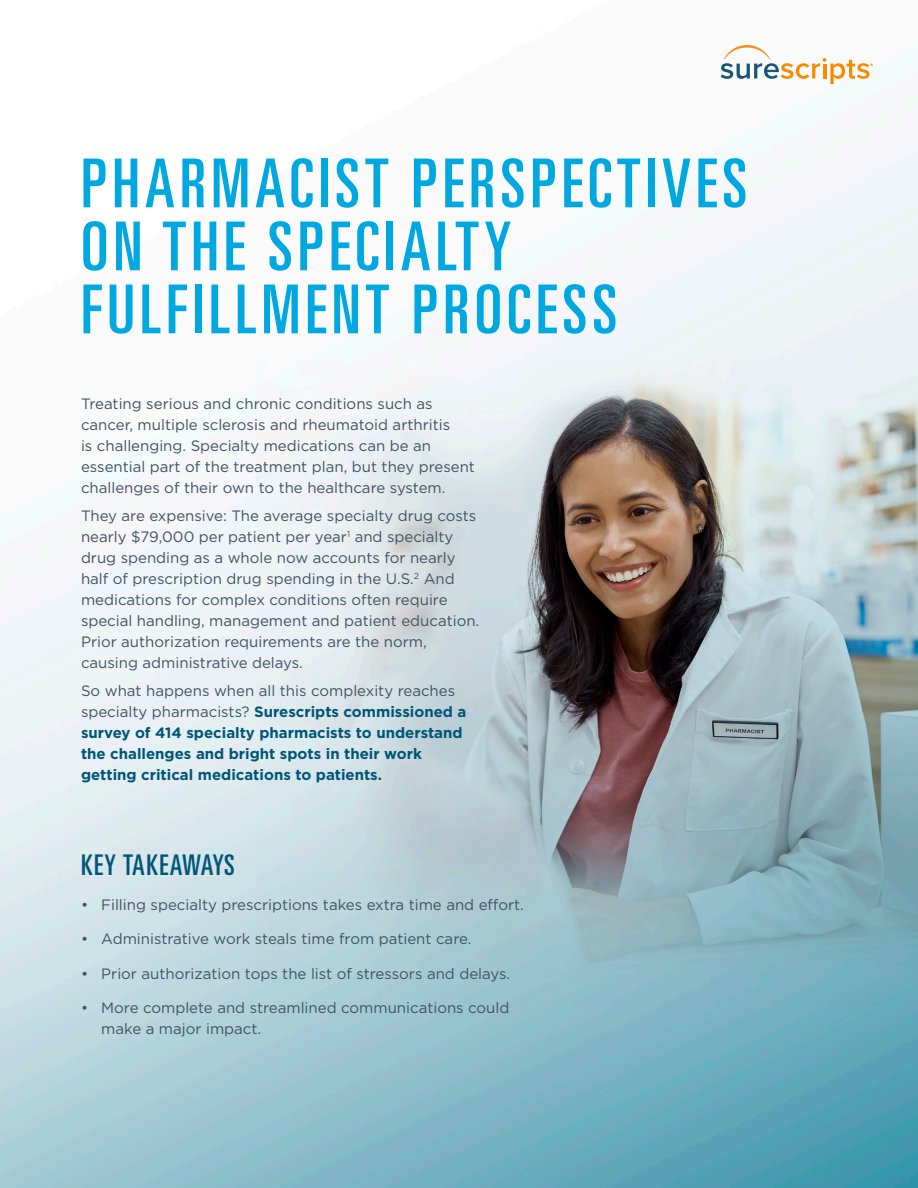
<style>
.page{position:relative;width:918px;height:1188px;background:#fff}
.page>*{position:absolute;margin:0;border:0;box-sizing:border-box;transform-origin:0 0}
.t1{font:ultra-condensed 67.5px/63px "Univers LT Std";letter-spacing:.075em;color:#00a8e1}
.t2{font:ultra-condensed 28.5px "Univers LT Std";letter-spacing:.03em;color:#005677}
.t3{font:15px/21px "Gotham";color:#415363}
.t4{font:700 15px/21px "Gotham";color:#005677}
.s1{font-weight:400;color:#415363}
</style>
<div class="page">
<img style="left:0;top:44px;width:918px;height:1144px">
<svg style="left:721px;top:45px;width:152px;height:39px"></svg>
<p class="t1" style="left:81px;top:151px;width:668px">PHARMACIST PERSPECTIVES<br>ON THE SPECIALTY<br>FULFILLMENT PROCESS</p>
<p class="t3" style="left:81px;top:393px;width:396px">Treating serious and chronic conditions such as cancer, multiple sclerosis and rheumatoid arthritis<br>is challenging. Specialty medications can be an essential part of the treatment plan, but they present challenges of their own to the healthcare system.</p>
<p class="t3" style="left:81px;top:505px;width:400px">They are expensive: The average specialty drug costs nearly $79,000 per patient per year<sup>1</sup> and specialty drug spending as a whole now accounts for nearly half of prescription drug spending in the U.S.<sup>2</sup> And medications for complex conditions often require special handling, management and patient education.<br>Prior authorization requirements are the norm, causing administrative delays.</p>
<p class="t4" style="left:81px;top:680px;width:387px"><span class="s1">So what happens when all this complexity reaches specialty pharmacists?</span> Surescripts commissioned a survey of 414 specialty pharmacists to understand the challenges and bright spots in their work getting critical medications to patients.</p>
<p class="t2" style="left:81px;top:849px;width:155px">KEY TAKEAWAYS</p>
<p class="t3" style="left:81px;top:894px;width:444px">• Filling specialty prescriptions takes extra time and effort.</p>
<p class="t3" style="left:81px;top:928px;width:392px">• Administrative work steals time from patient care.</p>
<p class="t3" style="left:81px;top:963px;width:431px">• Prior authorization tops the list of stressors and delays.</p>
<p class="t3" style="left:101px;top:997px;width:410px;text-indent:-20px">• More complete and streamlined communications could make a major impact.</p>
</div>
